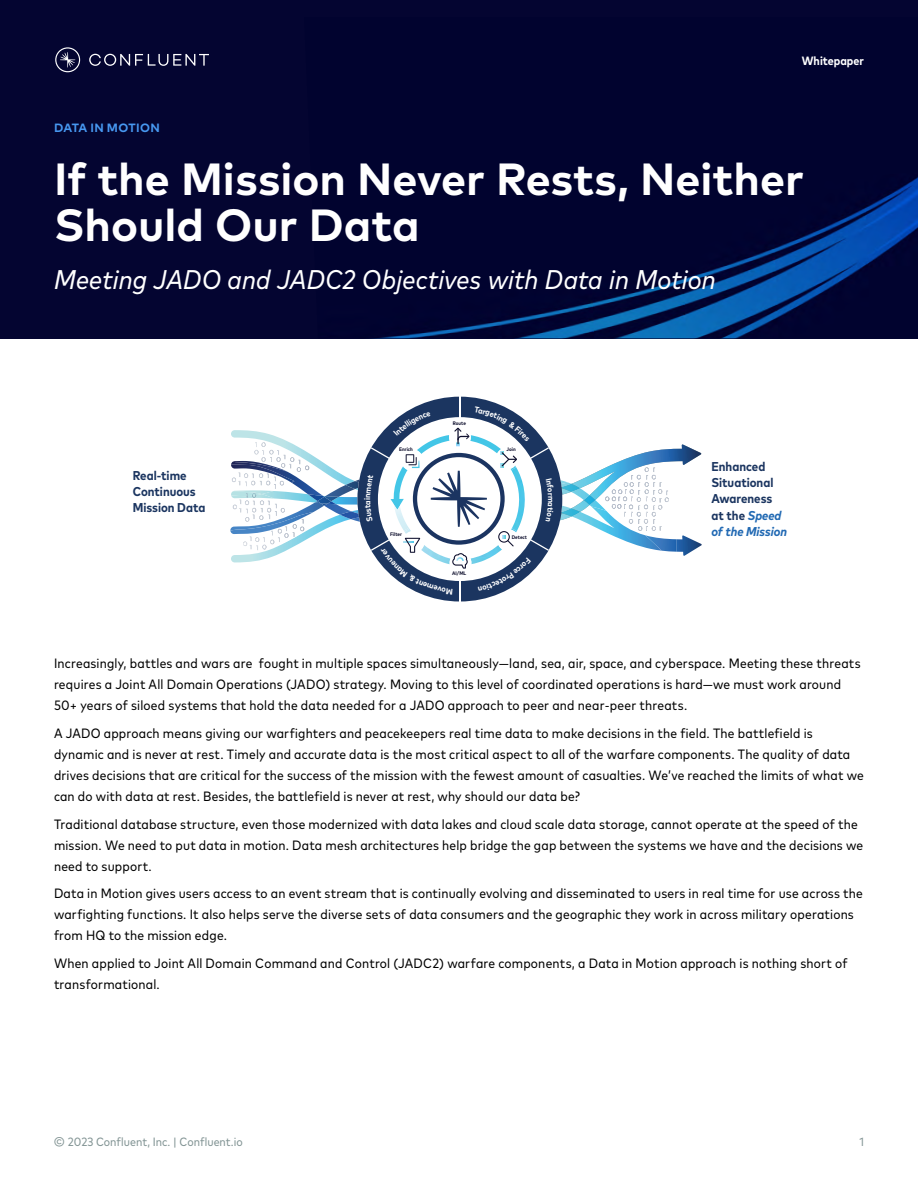
<style>
.page{position:relative;width:918px;height:1188px;background:#fff}
.page>*{position:absolute;margin:0;border:0;box-sizing:border-box;transform-origin:0 0}
.t1{font:700 45px/46.5px "Mark Pro";color:#fff}
.t2{font:italic condensed 27px "Mark Pro";letter-spacing:.005em;color:#fff}
.t3{font:condensed 13.5px/21px "Mark Pro";letter-spacing:.015em;color:#000}
.t4{font:700 condensed 12.75px/16.4px "Mark Pro";color:#1b3560}
.t5{font:condensed 12px "Mark Pro";color:#829494}
.t6{font:700 12px "Mark Pro";letter-spacing:.025em;color:#4798f1}
.t7{font:700 condensed 12px "Mark Pro";color:#fff}
.t8{font:700 condensed 5.1px "Mark Pro";color:#10112f}
.s1{font-style:italic;color:#2169b3}
</style>
<div class="page">
<div style="left:0;top:0;width:918px;height:309px;background:#040531"></div>
<div style="left:0;top:17px;width:918px;height:321px;background:#040531"></div>
<img style="left:380px;top:177px;width:538px;height:161px">
<svg style="left:89px;top:54px;width:120px;height:12px"></svg>
<svg style="left:55px;top:47px;width:25px;height:25px"></svg>
<div style="left:357px;top:397px;width:205px;height:205px;background:#1b3560;border-radius:50%"></div>
<hr style="left:459px;top:499px;width:2px;height:103px;background:#fff">
<hr style="left:459px;top:397px;width:2px;height:102px;background:#fff">
<svg style="left:230px;top:406px;width:472px;height:188px"></svg>
<p class="t7" style="left:802px;top:51px;width:64px">Whitepaper</p>
<p class="t6" style="left:54px;top:119px;width:107px">DATA IN MOTION</p>
<h1 class="t1" style="left:54px;top:152px;width:752px">If the Mission Never Rests, Neither<br>Should Our Data</h1>
<h2 class="t2" style="left:54px;top:260px;width:663px">Meeting JADO and JADC2 Objectives with Data in Motion</h2>
<p class="t8" style="left:453px;top:419px;width:15px">Route</p>
<p class="t8" style="left:399px;top:445px;width:15px">Enrich</p>
<p class="t8" style="left:507px;top:445px;width:11px">Join</p>
<p class="t4" style="left:133px;top:466px;width:74px">Real-time<br>Continuous<br>Mission Data</p>
<p class="t4" style="left:711px;top:457px;width:77px">Enhanced<br>Situational<br>Awareness at the <span class="s1">Speed of the Mission</span></p>
<p class="t8" style="left:390px;top:531px;width:13px">Filter</p>
<p class="t8" style="left:512px;top:533px;width:17px">Detect</p>
<p class="t8" style="left:452px;top:569px;width:16px">AI/ML</p>
<p class="t3" style="left:54px;top:652px;width:808px">Increasingly, battles and wars are fought in multiple spaces simultaneously—land, sea, air, space, and cyberspace. Meeting these threats requires a Joint All Domain Operations (JADO) strategy. Moving to this level of coordinated operations is hard—we must work around<br>50+ years of siloed systems that hold the data needed for a JADO approach to peer and near-peer threats.</p>
<p class="t3" style="left:54px;top:721px;width:811px">A JADO approach means giving our warfighters and peacekeepers real time data to make decisions in the field. The battlefield is dynamic and is never at rest. Timely and accurate data is the most critical aspect to all of the warfare components. The quality of data drives decisions that are critical for the success of the mission with the fewest amount of casualties. We’ve reached the limits of what we can do with data at rest. Besides, the battlefield is never at rest, why should our data be?</p>
<p class="t3" style="left:54px;top:812px;width:811px">Traditional database structure, even those modernized with data lakes and cloud scale data storage, cannot operate at the speed of the mission. We need to put data in motion. Data mesh architectures help bridge the gap between the systems we have and the decisions we need to support.</p>
<p class="t3" style="left:54px;top:882px;width:810px">Data in Motion gives users access to an event stream that is continually evolving and disseminated to users in real time for use across the warfighting functions. It also helps serve the diverse sets of data consumers and the geographic they work in across military operations from HQ to the mission edge.</p>
<p class="t3" style="left:54px;top:952px;width:795px">When applied to Joint All Domain Command and Control (JADC2) warfare components, a Data in Motion approach is nothing short of transformational.</p>
<p class="t5" style="left:54px;top:1133px;width:190px">© 2023 Confluent, Inc. | Confluent.io</p>
<p class="t5" style="left:859px;top:1133px;width:6px">1</p>
</div>
